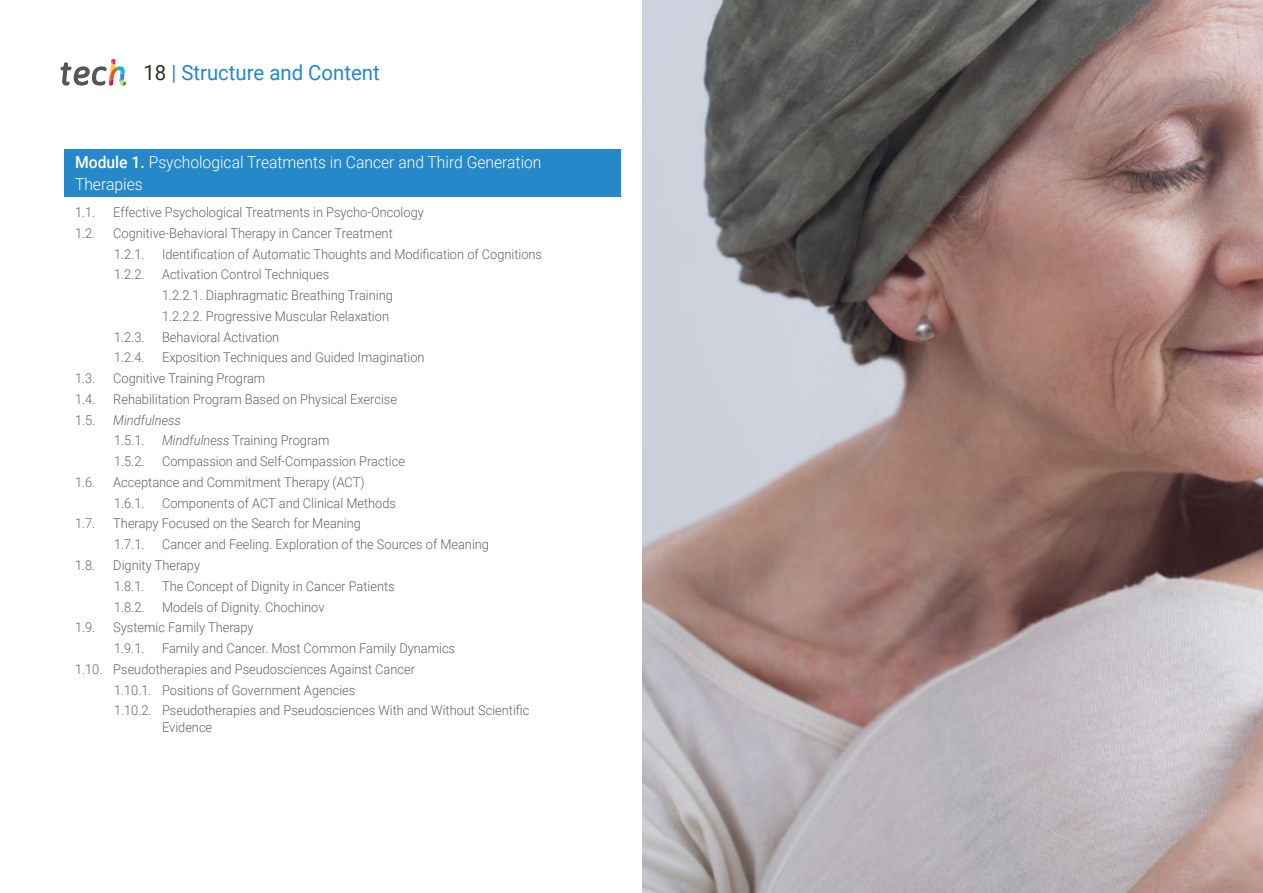
<style>
.page{position:relative;width:1263px;height:893px;background:#fff}
.page>*{position:absolute;margin:0;border:0;box-sizing:border-box;transform-origin:0 0}
.t1{font:21px "Roboto";color:#2488c9}
.t2{font:300 16.5px/22.5px "Roboto";color:#fff;scale:.95 1}
.t3{font:300 13.5px/20.7px "Roboto";color:#61646a;scale:.95 1}
.t4{font:italic 300 13.5px "Roboto";color:#61646a;scale:.95 1}
.s1{color:#312e20}
.s2{font-weight:500}
.s3{font-style:italic}
</style>
<div class="page">
<div style="left:64px;top:149px;width:557px;height:47px;background:#2488c9"></div>
<img style="left:642px;top:0;width:621px;height:893px">
<svg style="left:61px;top:59px;width:65px;height:27px"></svg>
<h1 class="t1" style="left:144px;top:57px;width:238px"><span class="s1">18</span> | Structure and Content</h1>
<p class="t2" style="left:75px;top:150px;width:493px"><span class="s2">Module 1.</span> Psychological Treatments in Cancer and Third Generation<br>Therapies</p>
<p class="t3" style="left:75px;top:202px;width:23px">1.1.</p>
<p class="t3" style="left:113px;top:202px;width:328px">Effective Psychological Treatments in Psycho-Oncology</p>
<p class="t3" style="left:75px;top:222px;width:23px">1.2.</p>
<p class="t3" style="left:113px;top:222px;width:296px">Cognitive-Behavioral Therapy in Cancer Treatment<br>1.2.1.</p>
<p class="t3" style="left:162px;top:243px;width:402px">Identification of Automatic Thoughts and Modification of Cognitions</p>
<p class="t3" style="left:114px;top:264px;width:34px">1.2.2.</p>
<p class="t3" style="left:162px;top:264px;width:244px">Activation Control Techniques<br>1.2.2.1. Diaphragmatic Breathing Training<br>1.2.2.2. Progressive Muscular Relaxation</p>
<p class="t3" style="left:114px;top:326px;width:34px">1.2.3.</p>
<p class="t3" style="left:162px;top:326px;width:125px">Behavioral Activation</p>
<p class="t3" style="left:114px;top:347px;width:34px">1.2.4.</p>
<p class="t3" style="left:162px;top:347px;width:278px">Exposition Techniques and Guided Imagination</p>
<p class="t3" style="left:75px;top:368px;width:23px">1.3.</p>
<p class="t3" style="left:113px;top:368px;width:161px">Cognitive Training Program</p>
<p class="t3" style="left:75px;top:388px;width:23px">1.4.</p>
<p class="t3" style="left:113px;top:388px;width:300px">Rehabilitation Program Based on Physical Exercise</p>
<p class="t3" style="left:75px;top:409px;width:23px">1.5.</p>
<p class="t4" style="left:113px;top:410px;width:73px">Mindfulness</p>
<p class="t3" style="left:114px;top:430px;width:34px">1.5.1.</p>
<p class="t3" style="left:162px;top:430px;width:178px"><span class="s3">Mindfulness</span> Training Program</p>
<p class="t3" style="left:114px;top:451px;width:34px">1.5.2.</p>
<p class="t3" style="left:162px;top:451px;width:257px">Compassion and Self-Compassion Practice</p>
<p class="t3" style="left:75px;top:471px;width:23px">1.6.</p>
<p class="t3" style="left:113px;top:471px;width:266px">Acceptance and Commitment Therapy (ACT)<br>1.6.1.</p>
<p class="t3" style="left:162px;top:492px;width:248px">Components of ACT and Clinical Methods</p>
<p class="t3" style="left:75px;top:513px;width:23px">1.7.</p>
<p class="t3" style="left:113px;top:513px;width:262px">Therapy Focused on the Search for Meaning<br>1.7.1.</p>
<p class="t3" style="left:162px;top:534px;width:346px">Cancer and Feeling. Exploration of the Sources of Meaning</p>
<p class="t3" style="left:75px;top:554px;width:23px">1.8.</p>
<p class="t3" style="left:113px;top:554px;width:93px">Dignity Therapy<br>1.8.1.</p>
<p class="t3" style="left:162px;top:575px;width:246px">The Concept of Dignity in Cancer Patients</p>
<p class="t3" style="left:114px;top:596px;width:34px">1.8.2.</p>
<p class="t3" style="left:162px;top:596px;width:173px">Models of Dignity. Chochinov</p>
<p class="t3" style="left:75px;top:617px;width:23px">1.9.</p>
<p class="t3" style="left:113px;top:617px;width:149px">Systemic Family Therapy<br>1.9.1.</p>
<p class="t3" style="left:162px;top:637px;width:310px">Family and Cancer. Most Common Family Dynamics</p>
<p class="t3" style="left:75px;top:658px;width:359px">1.10. Pseudotherapies and Pseudosciences Against Cancer</p>
<p class="t3" style="left:114px;top:679px;width:256px">1.10.1. Positions of Government Agencies</p>
<p class="t3" style="left:114px;top:700px;width:439px">1.10.2. Pseudotherapies and Pseudosciences With and Without Scientific</p>
<p class="t3" style="left:162px;top:716px;width:54px">Evidence</p>
</div>
